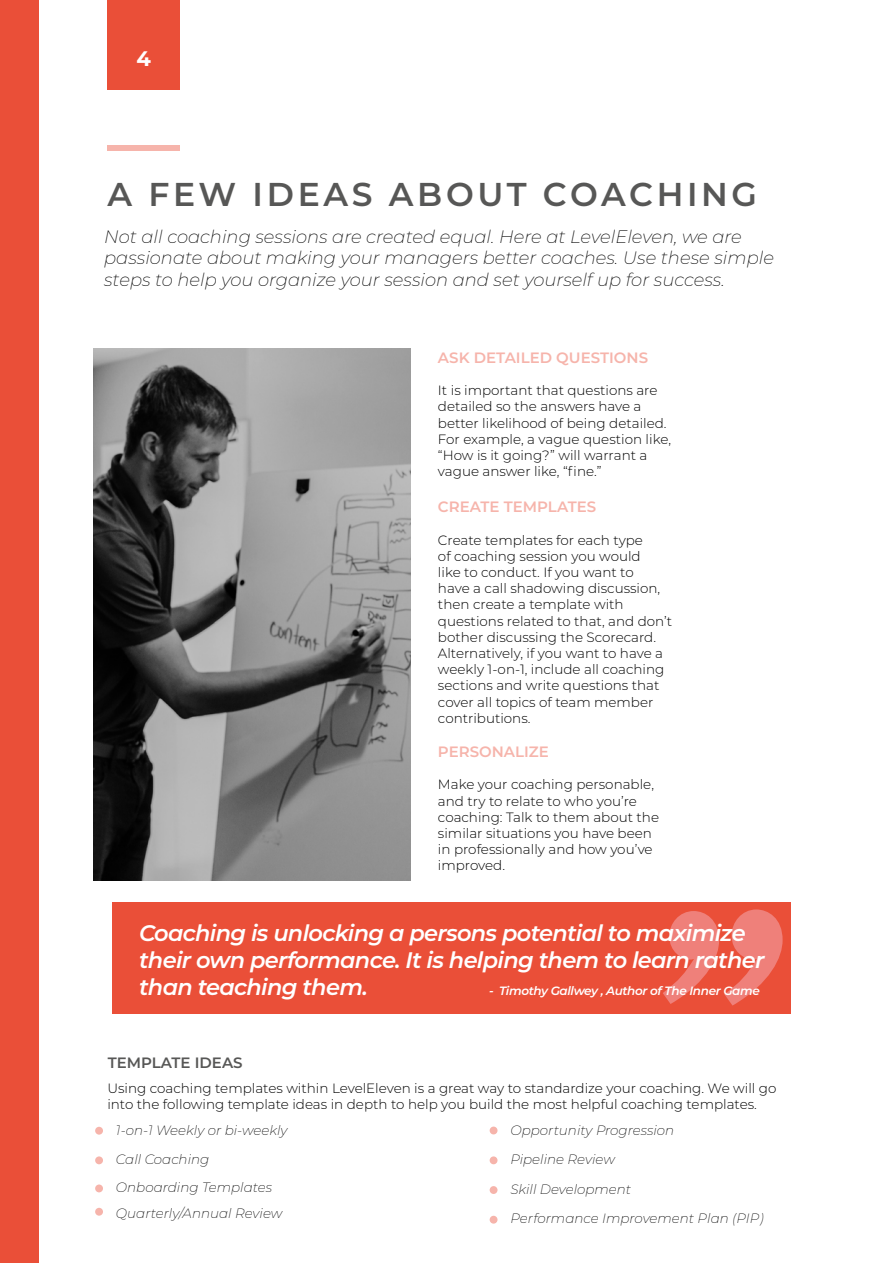
<style>
.page{position:relative;width:893px;height:1263px;background:#fff}
.page>*{position:absolute;margin:0;border:0;box-sizing:border-box;transform-origin:0 0}
.t1{font:600 33px "Montserrat";letter-spacing:.11em;color:#575756}
.t2{font:italic 600 22.5px/27px "Montserrat";letter-spacing:-.03em;color:#fff}
.t3{font:700 21px "Montserrat";color:#fff}
.t4{font:italic 200 18px/21.6px "Montserrat";color:#000}
.t5{font:600 15px "Montserrat";color:#f6b4ab}
.t6{font:600 15px "Montserrat";color:#575756}
.t7{font:300 13.5px/16.2px "Montserrat";color:#000}
.t8{font:italic 200 13.5px/29.4px "Montserrat";color:#000}
.t9{font:italic 600 12px "Montserrat";letter-spacing:-.03em;color:#fff}
</style>
<div class="page">
<div style="left:107px;top:0;width:73px;height:90px;background:#ea4f38"></div>
<div style="left:0;top:0;width:38px;height:1263px;background:#ea4f38"></div>
<div style="left:113px;top:901px;width:678px;height:112px;background:#ea4f38"></div>
<svg style="left:663px;top:909px;width:120px;height:96px"></svg>
<div style="left:107px;top:145px;width:73px;height:5px;background:#f6b4ab"></div>
<div style="left:95px;top:1127px;width:8px;height:8px;background:#f6b4ab;border-radius:50%"></div>
<div style="left:95px;top:1156px;width:8px;height:8px;background:#f6b4ab;border-radius:50%"></div>
<div style="left:95px;top:1184px;width:8px;height:8px;background:#f6b4ab;border-radius:50%"></div>
<div style="left:95px;top:1208px;width:8px;height:8px;background:#f6b4ab;border-radius:50%"></div>
<div style="left:490px;top:1126px;width:7px;height:8px;background:#f6b4ab;border-radius:50%"></div>
<div style="left:490px;top:1186px;width:7px;height:8px;background:#f6b4ab;border-radius:50%"></div>
<div style="left:490px;top:1216px;width:7px;height:7px;background:#f6b4ab;border-radius:50%"></div>
<div style="left:490px;top:1156px;width:7px;height:8px;background:#f6b4ab;border-radius:50%"></div>
<img style="left:94px;top:349px;width:316px;height:532px">
<h3 class="t3" style="left:136px;top:44px;width:16px">4</h3>
<h1 class="t1" style="left:107px;top:171px;width:651px">A FEW IDEAS ABOUT COACHING</h1>
<h3 class="t4" style="left:104px;top:225px;width:671px">Not all coaching sessions are created equal. Here at LevelEleven, we are passionate about making your managers better coaches. Use these simple steps to help you organize your session and set yourself up for success.</h3>
<p class="t5" style="left:438px;top:347px;width:212px">ASK DETAILED QUESTIONS</p>
<p class="t7" style="left:438px;top:382px;width:235px">It is important that questions are detailed so the answers have a better likelihood of being detailed.<br>For example, a vague question like, “How is it going?” will warrant a vague answer like, “fine.”</p>
<p class="t5" style="left:438px;top:496px;width:160px">CREATE TEMPLATES</p>
<p class="t7" style="left:438px;top:531px;width:236px">Create templates for each type<br>of coaching session you would<br>like to conduct. If you want to<br>have a call shadowing discussion, then create a template with questions related to that, and don’t bother discussing the Scorecard.<br>Alternatively, if you want to have a weekly 1-on-1, include all coaching sections and write questions that cover all topics of team member contributions.</p>
<p class="t5" style="left:438px;top:741px;width:112px">PERSONALIZE</p>
<p class="t7" style="left:438px;top:776px;width:223px">Make your coaching personable, and try to relate to who you’re coaching: Talk to them about the similar situations you have been in professionally and how you’ve improved.</p>
<h2 class="t2" style="left:139px;top:919px;width:627px">Coaching is unlocking a persons potential to maximize their own performance. It is helping them to learn rather than teaching them.</h2>
<p class="t9" style="left:489px;top:982px;width:272px">- Timothy Gallwey , Author of The Inner Game</p>
<p class="t6" style="left:108px;top:1052px;width:137px">TEMPLATE IDEAS</p>
<p class="t7" style="left:107px;top:1079px;width:671px">Using coaching templates within LevelEleven is a great way to standardize your coaching. We will go into the following template ideas in depth to help you build the most helpful coaching templates.</p>
<p class="t8" style="left:116px;top:1114px;width:173px">1-on-1 Weekly or bi-weekly<br>Call Coaching</p>
<p class="t8" style="left:116px;top:1172px;width:158px">Onboarding Templates</p>
<p class="t8" style="left:116px;top:1198px;width:168px">Quarterly/Annual Review</p>
<p class="t8" style="left:510px;top:1114px;width:255px">Opportunity Progression<br>Pipeline Review<br>Skill Development<br>Performance Improvement Plan (PIP)</p>
</div>
